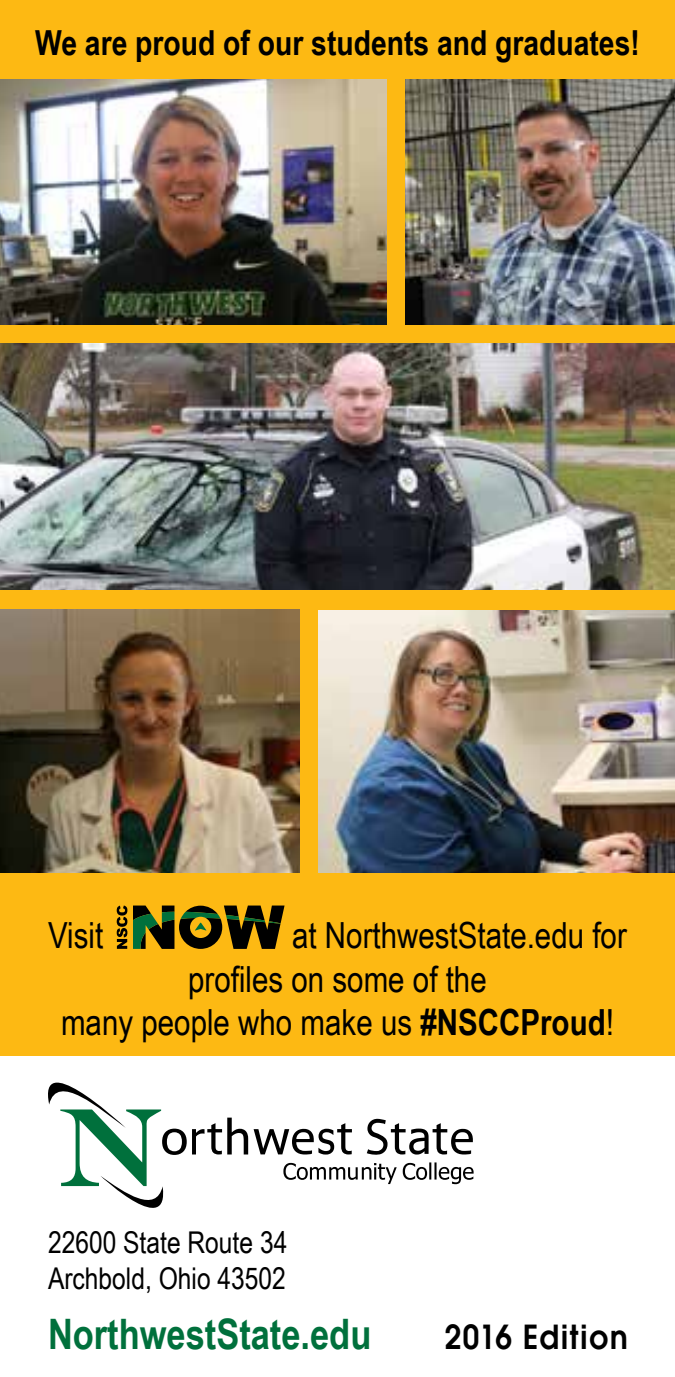
<style>
.page{position:relative;width:675px;height:1377px;background:#fff}
.page>*{position:absolute;margin:0;border:0;box-sizing:border-box;transform-origin:0 0}
.t1{font:47.4px "Pythagoras";color:#000}
.t2{font:700 42px "Arial Narrow";color:#00703c}
.t3{font:600 36.3px "Avant Gar Got Itc TEE";letter-spacing:.04em;color:#000;scale:.91 1}
.t4{font:36px "Arial Narrow";color:#000}
.t5{font:700 34.5px "Arial Narrow";color:#000}
.t6{font:30px/36px "Arial Narrow";color:#000}
.s1{font-weight:700}
</style>
<div class="page">
<div style="left:0;top:0;width:675px;height:1056px;background:#fdb913"></div>
<svg style="left:48px;top:1082px;width:200px;height:126px"></svg>
<svg style="left:367px;top:1119px;width:106px;height:36px"></svg>
<svg style="left:254px;top:1123px;width:98px;height:32px"></svg>
<svg style="left:283px;top:1162px;width:191px;height:22px"></svg>
<svg style="left:117px;top:906px;width:10px;height:43px"></svg>
<svg style="left:133px;top:906px;width:152px;height:43px"></svg>
<img style="left:0;top:79px;width:386px;height:245px">
<img style="left:0;top:343px;width:675px;height:247px">
<img style="left:405px;top:79px;width:270px;height:245px">
<img style="left:0;top:609px;width:299px;height:264px">
<img style="left:319px;top:611px;width:356px;height:262px">
<p class="t5" style="left:35px;top:17px;width:606px">We are proud of our students and graduates!</p>
<p class="t4" style="left:48px;top:909px;width:57px">Visit</p>
<p class="t4" style="left:292px;top:909px;width:336px">at NorthwestState.edu for</p>
<p class="t4" style="left:188px;top:952px;width:300px">profiles on some of the</p>
<p class="t4" style="left:61px;top:996px;width:554px">many people who make us <span class="s1">#NSCCProud</span>!</p>
<h1 class="t1" style="left:-16px;top:1193px;width:177px">PROUD</h1>
<p class="t6" style="left:48px;top:1223px;width:241px">22600 State Route 34<br>Archbold, Ohio 43502</p>
<p class="t2" style="left:48px;top:1303px;width:325px">NorthwestState.edu</p>
<p class="t3" style="left:445px;top:1315px;width:203px">2016 Edition</p>
</div>
